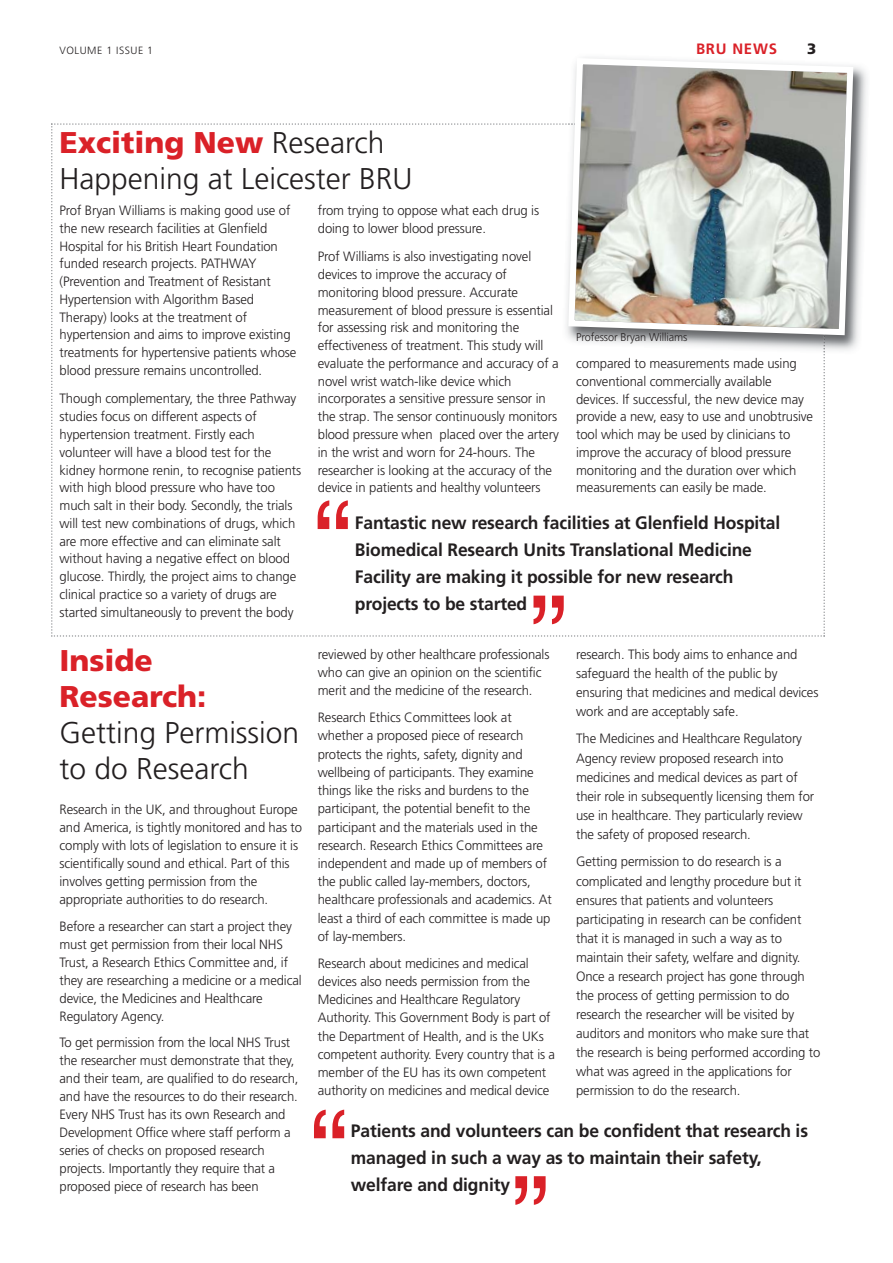
<style>
.page{position:relative;width:893px;height:1263px;background:#fff}
.page>*{position:absolute;margin:0;border:0;box-sizing:border-box;transform-origin:0 0}
.t1{font:112.5px "Helvetica";color:#da2128}
.t2{font:300 30px/36px "Frutiger";color:#231f20}
.t3{font:900 30px/36px "Frutiger";color:#da2128}
.t4{font:700 18px/27px "Frutiger";letter-spacing:-.01em;color:#231f20}
.t5{font:700 15px "Frutiger";letter-spacing:.05em;color:#da2128}
.t6{font:900 15px "Frutiger";color:#231f20}
.t7{font:300 13.5px/17.9px "Frutiger";letter-spacing:-.01em;color:#231f20}
.t8{font:300 11.25px "Frutiger";letter-spacing:-.01em;color:#231f20}
.t9{font:300 10.5px "Frutiger";letter-spacing:.05em;color:#231f20}
.s1{font-weight:900;color:#da2128}
</style>
<div class="page">
<svg style="left:51px;top:123px;width:774px;height:514px"></svg>
<img style="left:561px;top:66px;width:306px;height:289px">
<img style="left:565px;top:57px;width:291px;height:281px">
<p class="t9" style="left:60px;top:46px;width:95px">VOLUME 1 ISSUE 1</p>
<p class="t5" style="left:696px;top:43px;width:83px">BRU NEWS</p>
<p class="t6" style="left:807px;top:43px;width:11px">3</p>
<h2 class="t2" style="left:60px;top:127px;width:354px"><span class="s1">Exciting New</span> Research<br>Happening at Leicester BRU</h2>
<p class="t7" style="left:60px;top:202px;width:238px">Prof Bryan Williams is making good use of the new research facilities at Glenfield Hospital for his British Heart Foundation funded research projects. PATHWAY (Prevention and Treatment of Resistant Hypertension with Algorithm Based Therapy) looks at the treatment of hypertension and aims to improve existing treatments for hypertensive patients whose blood pressure remains uncontrolled.</p>
<p class="t7" style="left:60px;top:391px;width:243px">Though complementary, the three Pathway studies focus on different aspects of hypertension treatment. Firstly each volunteer will have a blood test for the kidney hormone renin, to recognise patients with high blood pressure who have too much salt in their body. Secondly, the trials will test new combinations of drugs, which are more effective and can eliminate salt without having a negative effect on blood glucose. Thirdly, the project aims to change clinical practice so a variety of drugs are started simultaneously to prevent the body</p>
<p class="t7" style="left:318px;top:202px;width:223px">from trying to oppose what each drug is doing to lower blood pressure.</p>
<p class="t7" style="left:318px;top:249px;width:242px">Prof Williams is also investigating novel devices to improve the accuracy of monitoring blood pressure. Accurate measurement of blood pressure is essential for assessing risk and monitoring the effectiveness of treatment. This study will evaluate the performance and accuracy of a novel wrist watch-like device which incorporates a sensitive pressure sensor in the strap. The sensor continuously monitors blood pressure when placed over the artery in the wrist and worn for 24-hours. The researcher is looking at the accuracy of the device in patients and healthy volunteers</p>
<p class="t8" style="left:576px;top:333px;width:113px">Professor Bryan Williams</p>
<p class="t7" style="left:576px;top:355px;width:239px">compared to measurements made using conventional commercially available devices. If successful, the new device may provide a new, easy to use and unobtrusive tool which may be used by clinicians to improve the accuracy of blood pressure monitoring and the duration over which measurements can easily be made.</p>
<h1 class="t1" style="left:313px;top:501px;width:39px">“</h1>
<h3 class="t4" style="left:355px;top:511px;width:427px">Fantastic new research facilities at Glenfield Hospital Biomedical Research Units Translational Medicine Facility are making it possible for new research projects to be started</h3>
<h1 class="t1" style="left:529px;top:595px;width:39px">”</h1>
<h2 class="t3" style="left:60px;top:645px;width:148px">Inside<br>Research:</h2>
<h2 class="t2" style="left:60px;top:717px;width:241px">Getting Permission to do Research</h2>
<p class="t7" style="left:60px;top:802px;width:244px">Research in the UK, and throughout Europe and America, is tightly monitored and has to comply with lots of legislation to ensure it is scientifically sound and ethical. Part of this involves getting permission from the appropriate authorities to do research.</p>
<p class="t7" style="left:60px;top:918px;width:244px">Before a researcher can start a project they must get permission from their local NHS Trust, a Research Ethics Committee and, if they are researching a medicine or a medical device, the Medicines and Healthcare Regulatory Agency.</p>
<p class="t7" style="left:60px;top:1035px;width:241px">To get permission from the local NHS Trust the researcher must demonstrate that they, and their team, are qualified to do research, and have the resources to do their research.<br>Every NHS Trust has its own Research and Development Office where staff perform a series of checks on proposed research projects. Importantly they require that a proposed piece of research has been</p>
<p class="t7" style="left:318px;top:646px;width:233px;line-height:18.3px">reviewed by other healthcare professionals who can give an opinion on the scientific merit and the medicine of the research.</p>
<p class="t7" style="left:318px;top:709px;width:235px;line-height:18.3px">Research Ethics Committees look at whether a proposed piece of research protects the rights, safety, dignity and wellbeing of participants. They examine things like the risks and burdens to the participant, the potential benefit to the participant and the materials used in the research. Research Ethics Committees are independent and made up of members of the public called lay-members, doctors, healthcare professionals and academics. At least a third of each committee is made up of lay-members.</p>
<p class="t7" style="left:318px;top:955px;width:239px;line-height:18.3px">Research about medicines and medical devices also needs permission from the Medicines and Healthcare Regulatory Authority. This Government Body is part of the Department of Health, and is the UKs competent authority. Every country that is a member of the EU has its own competent authority on medicines and medical device</p>
<p class="t7" style="left:576px;top:645px;width:244px;line-height:19px">research. This body aims to enhance and safeguard the health of the public by ensuring that medicines and medical devices work and are acceptably safe.</p>
<p class="t7" style="left:576px;top:730px;width:240px;line-height:19px">The Medicines and Healthcare Regulatory Agency review proposed research into medicines and medical devices as part of their role in subsequently licensing them for use in healthcare. They particularly review the safety of proposed research.</p>
<p class="t7" style="left:576px;top:853px;width:246px;line-height:19px">Getting permission to do research is a complicated and lengthy procedure but it ensures that patients and volunteers participating in research can be confident that it is managed in such a way as to maintain their safety, welfare and dignity.<br>Once a research project has gone through the process of getting permission to do research the researcher will be visited by auditors and monitors who make sure that the research is being performed according to what was agreed in the applications for permission to do the research.</p>
<h1 class="t1" style="left:310px;top:1110px;width:39px">“</h1>
<h3 class="t4" style="left:351px;top:1118px;width:459px">Patients and volunteers can be confident that research is managed in such a way as to maintain their safety, welfare and dignity</h3>
<h1 class="t1" style="left:511px;top:1176px;width:39px">”</h1>
</div>
